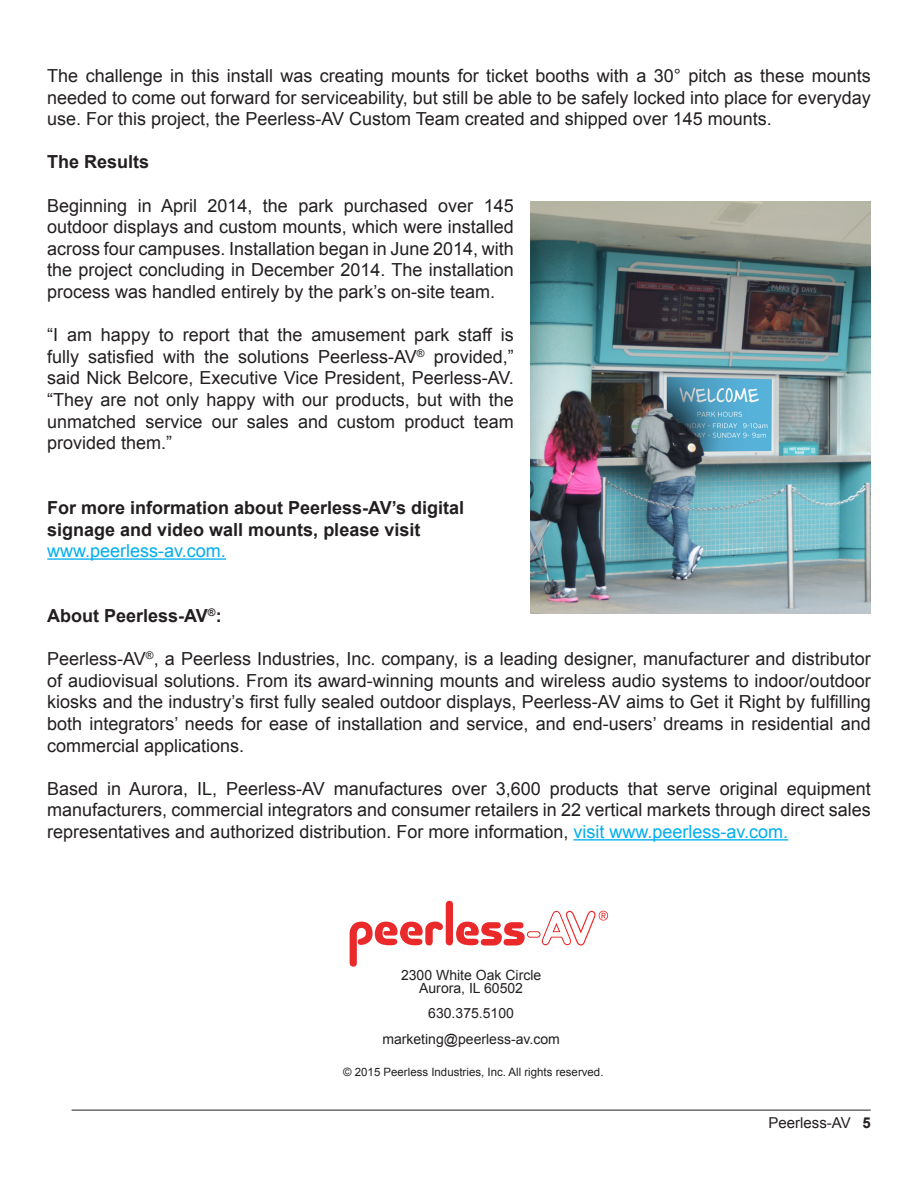
<style>
.page{position:relative;width:918px;height:1188px;background:#fff}
.page>*{position:absolute;margin:0;border:0;box-sizing:border-box;transform-origin:0 0}
.t1{font:18px/21.6px "Arial";color:#231f20;text-align:justify}
.t2{font:700 18px/21.6px "Arial";color:#231f20}
.t3{font:15px "Arial";color:#231f20}
.t4{font:13.95px "Arial";color:#231f20}
.t5{font:11.4px "Arial";color:#231f20}
.s1{font-weight:400;color:#00aeef}
.s2{color:#00aeef}
.s3{font-weight:700}
</style>
<div class="page">
<hr style="left:72px;top:1110px;width:799px;height:1px;background:#231f20">
<hr style="left:47px;top:558px;width:179px;height:2px;background:#00aeef">
<hr style="left:574px;top:839px;width:214px;height:2px;background:#00aeef">
<svg style="left:350px;top:922px;width:93px;height:45px"></svg>
<div style="left:445px;top:901px;width:8px;height:44px;background:#e9292a;border-radius:4px"></div>
<svg style="left:456px;top:911px;width:152px;height:35px"></svg>
<img style="left:530px;top:202px;width:341px;height:412px">
<p class="t1" style="left:47px;top:65px;width:825px">The challenge in this install was creating mounts for ticket booths with a 30° pitch as these mounts needed to come out forward for serviceability, but still be able to be safely locked into place for everyday use. For this project, the Peerless-AV Custom Team created and shipped over 145 mounts.</p>
<p class="t2" style="left:47px;top:152px;width:104px">The Results</p>
<p class="t1" style="left:47px;top:195px;width:468px">Beginning in April 2014, the park purchased over 145 outdoor displays and custom mounts, which were installed across four campuses. Installation began in June 2014, with the project concluding in December 2014. The installation process was handled entirely by the park’s on-site team.</p>
<p class="t1" style="left:47px;top:324px;width:468px">“I am happy to report that the amusement park staff is fully satisfied with the solutions Peerless-AV<sup>®</sup> provided,” said Nick Belcore, Executive Vice President, Peerless-AV. “They are not only happy with our products, but with the unmatched service our sales and custom product team provided them.”</p>
<p class="t2" style="left:47px;top:497px;width:419px">For more information about Peerless-AV’s digital</p>
<p class="t2" style="left:47px;top:519px;width:375px">signage and video wall mounts, please visit <span class="s1">www.peerless-av.com.</span></p>
<p class="t2" style="left:47px;top:605px;width:176px">About Peerless-AV<sup>®</sup>:</p>
<p class="t1" style="left:47px;top:648px;width:825px">Peerless-AV<sup>®</sup>, a Peerless Industries, Inc. company, is a leading designer, manufacturer and distributor of audiovisual solutions. From its award-winning mounts and wireless audio systems to indoor/outdoor kiosks and the industry’s first fully sealed outdoor displays, Peerless-AV aims to Get it Right by fulfilling both integrators’ needs for ease of installation and service, and end-users’ dreams in residential and commercial applications.</p>
<p class="t1" style="left:47px;top:778px;width:825px">Based in Aurora, IL, Peerless-AV manufactures over 3,600 products that serve original equipment manufacturers, commercial integrators and consumer retailers in 22 vertical markets through direct sales representatives and authorized distribution. For more information, <span class="s2">visit www.peerless-av.com.</span></p>
<p class="t4" style="left:401px;top:966px;width:142px">2300 White Oak Circle</p>
<p class="t4" style="left:419px;top:979px;width:105px">Aurora, IL 60502</p>
<p class="t4" style="left:428px;top:1004px;width:87px">630.375.5100</p>
<p class="t4" style="left:382px;top:1030px;width:179px">marketing@peerless-av.com</p>
<p class="t5" style="left:343px;top:1065px;width:262px">© 2015 Peerless Industries, Inc. All rights reserved.</p>
<p class="t3" style="left:768px;top:1113px;width:104px">Peerless-AV <span class="s3">5</span></p>
</div>
